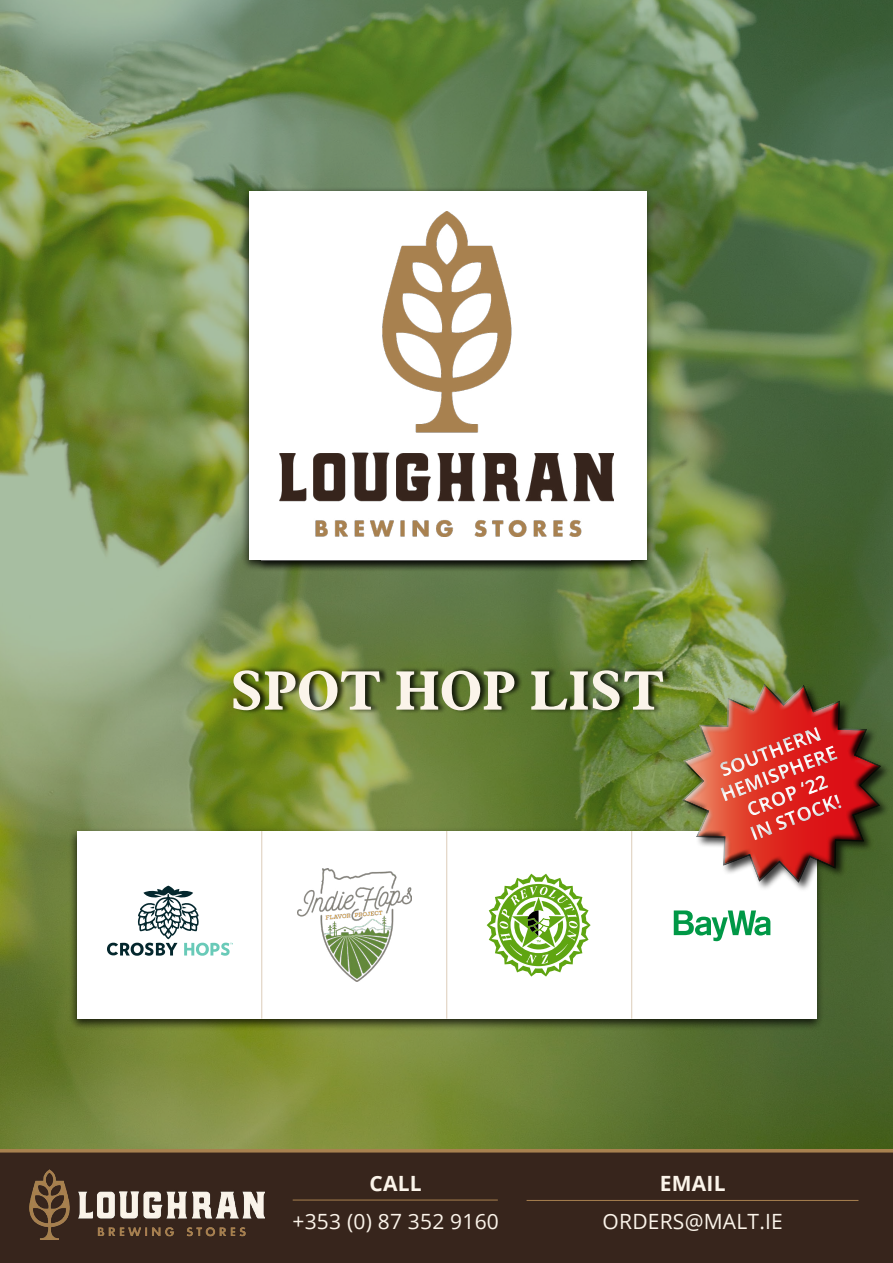
<style>
.page{position:relative;width:893px;height:1263px;background:#fff}
.page>*{position:absolute;margin:0;border:0;box-sizing:border-box;transform-origin:0 0}
.t1{font:700 54px "Aldine 721 BT";color:#fbf4ea}
.t2{font:21px "Open Sans";letter-spacing:.01em;color:#fbf4ea}
.t3{font:700 21px "Open Sans";letter-spacing:.01em;color:#fbf4ea}
.t4{font:700 19.5px/23.4px "Open Sans";color:#fff;text-align:center}
</style>
<div class="page">
<div style="left:0;top:1150px;width:893px;height:113px;background:#37251c"></div>
<svg style="left:0;top:1148px;width:893px;height:4px;background:#998048"></svg>
<hr style="left:293px;top:1200px;width:204px;height:1px;background:#a8814f">
<hr style="left:527px;top:1200px;width:331px;height:1px;background:#a8814f">
<img style="left:29px;top:1170px;width:235px;height:70px">
<img style="left:1px;top:0;width:892px;height:1148px">
<div style="left:233px;top:666px;width:438px;height:48px;background:#000;opacity:.75"></div>
<div style="left:68px;top:827px;width:757px;height:204px;background:#000;opacity:.75"></div>
<div style="left:77px;top:831px;width:739px;height:187px;background:#fff"></div>
<svg style="left:107px;top:886px;width:126px;height:70px"></svg>
<hr style="left:261px;top:831px;width:1px;height:187px;background:#dccdb9">
<hr style="left:446px;top:831px;width:1px;height:187px;background:#dccdb9">
<hr style="left:631px;top:831px;width:1px;height:187px;background:#dccdb9">
<img style="left:297px;top:868px;width:114px;height:113px">
<svg style="left:487px;top:874px;width:104px;height:102px"></svg>
<svg style="left:674px;top:915px;width:96px;height:26px"></svg>
<div style="left:241px;top:187px;width:413px;height:385px;background:#000;opacity:.75"></div>
<div style="left:249px;top:191px;width:397px;height:369px;background:#fff"></div>
<img style="left:279px;top:212px;width:335px;height:324px">
<svg style="left:647px;top:649px;width:246px;height:266px"></svg>
<img style="left:682px;top:683px;width:199px;height:200px">
<h1 class="t1" style="left:230px;top:658px;width:436px">SPOT HOP LIST</h1>
<p class="t4" style="left:708px;top:762px;width:125px;rotate:-21deg">SOUTHERN<br>HEMISPHERE<br>CROP ‘22<br>IN STOCK!</p>
<p class="t3" style="left:370px;top:1169px;width:54px">CALL</p>
<p class="t2" style="left:292px;top:1207px;width:208px">+353 (0) 87 352 9160</p>
<p class="t3" style="left:660px;top:1169px;width:67px">EMAIL</p>
<p class="t2" style="left:603px;top:1207px;width:182px">ORDERS@MALT.IE</p>
</div>
